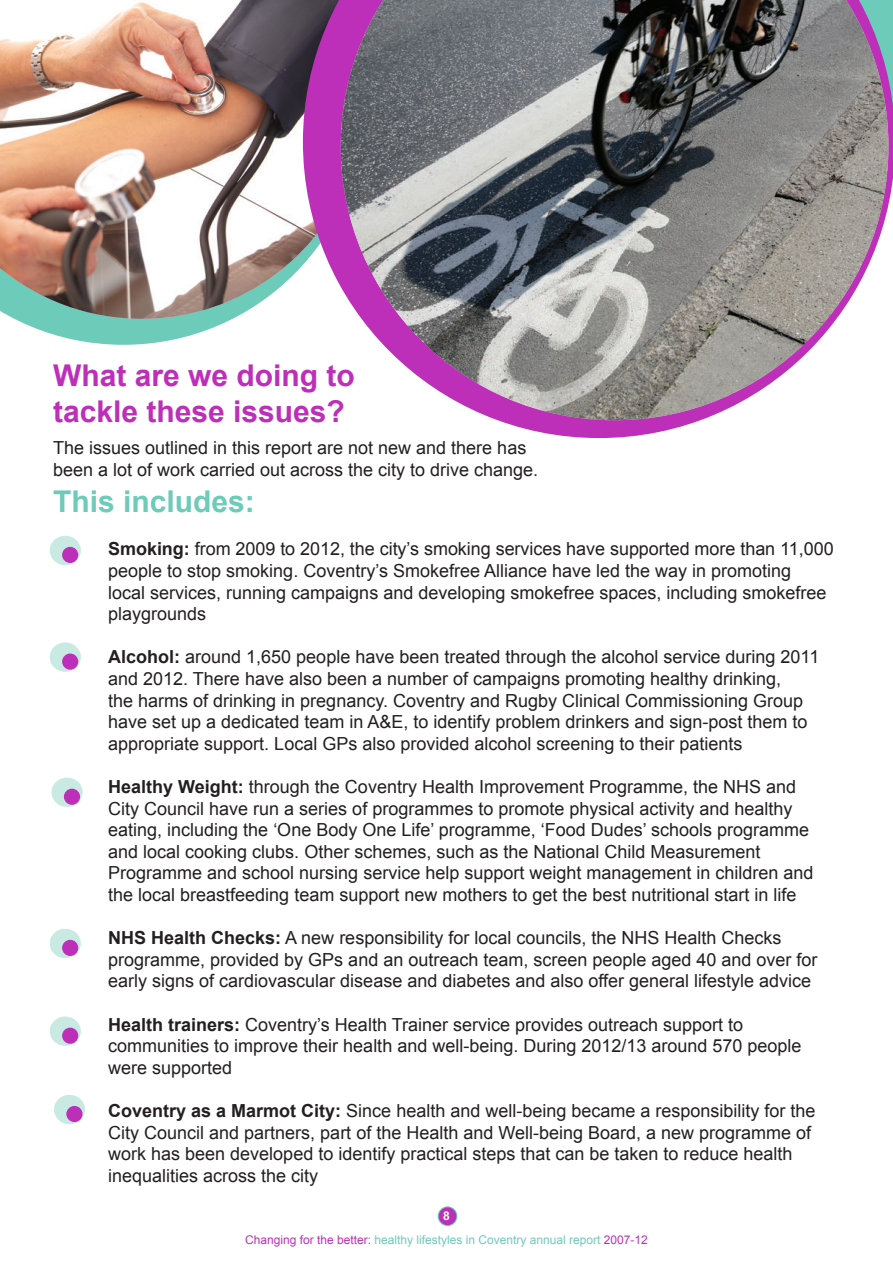
<style>
.page{position:relative;width:893px;height:1263px;background:#fff}
.page>*{position:absolute;margin:0;border:0;box-sizing:border-box;transform-origin:0 0}
.t1{font:700 30px/36px "Arial";color:#bd2fb9}
.t2{font:700 30px "Arial";color:#6dcbb9}
.t3{font:18px/21.6px "Arial";color:#231f20}
.t4{font:12px/24px "Arial";color:#6dcbb9;text-align:center}
.s1{font-weight:700}
.s2{font-weight:700;color:#fff}
.s3{color:#bd2fb9}
</style>
<div class="page">
<div style="left:438px;top:1207px;width:19px;height:18px;background:#bd2fb9;border-radius:50%"></div>
<div style="left:438px;top:1206px;width:19px;height:20px;border:1px solid #6dcbb9;border-radius:50%"></div>
<div style="left:49px;top:535px;width:32px;height:31px;background:#c9eae3;border-radius:50%"></div>
<div style="left:49px;top:535px;width:33px;height:31px;border:1px solid #fff;border-radius:50%"></div>
<div style="left:62px;top:547px;width:16px;height:16px;background:#bd2fb9;border-radius:50%"></div>
<div style="left:49px;top:642px;width:32px;height:30px;background:#c9eae3;border-radius:50%"></div>
<div style="left:49px;top:641px;width:33px;height:32px;border:1px solid #fff;border-radius:50%"></div>
<div style="left:62px;top:653px;width:16px;height:17px;background:#bd2fb9;border-radius:50%"></div>
<div style="left:51px;top:777px;width:32px;height:30px;background:#c9eae3;border-radius:50%"></div>
<div style="left:51px;top:777px;width:33px;height:31px;border:1px solid #fff;border-radius:50%"></div>
<div style="left:64px;top:789px;width:16px;height:16px;background:#bd2fb9;border-radius:50%"></div>
<div style="left:49px;top:928px;width:32px;height:31px;background:#c9eae3;border-radius:50%"></div>
<div style="left:49px;top:928px;width:33px;height:31px;border:1px solid #fff;border-radius:50%"></div>
<div style="left:62px;top:940px;width:16px;height:16px;background:#bd2fb9;border-radius:50%"></div>
<div style="left:49px;top:1016px;width:32px;height:30px;background:#c9eae3;border-radius:50%"></div>
<div style="left:49px;top:1016px;width:33px;height:31px;border:1px solid #fff;border-radius:50%"></div>
<div style="left:62px;top:1027px;width:16px;height:17px;background:#bd2fb9;border-radius:50%"></div>
<div style="left:53px;top:1094px;width:33px;height:31px;background:#c9eae3;border-radius:50%"></div>
<div style="left:53px;top:1094px;width:33px;height:31px;border:1px solid #fff;border-radius:50%"></div>
<div style="left:66px;top:1106px;width:17px;height:16px;background:#bd2fb9;border-radius:50%"></div>
<svg style="left:15px;top:319px;width:217px;height:26px;fill:#6dcbb9"></svg>
<img style="left:0;top:0;width:303px;height:319px">
<svg style="left:303px;top:0;width:590px;height:438px"></svg>
<img style="left:341px;top:0;width:547px;height:420px">
<p class="t1" style="left:53px;top:357px;width:303px">What are we doing to tackle these issues?</p>
<p class="t3" style="left:53px;top:437px;width:487px">The issues outlined in this report are not new and there has been a lot of work carried out across the city to drive change.</p>
<p class="t2" style="left:53px;top:484px;width:203px">This includes:</p>
<p class="t3" style="left:108px;top:538px;width:727px"><span class="s1">Smoking:</span> from 2009 to 2012, the city’s smoking services have supported more than 11,000 people to stop smoking. Coventry’s Smokefree Alliance have led the way in promoting<br>local services, running campaigns and developing smokefree spaces, including smokefree playgrounds</p>
<p class="t3" style="left:108px;top:646px;width:713px"><span class="s1">Alcohol:</span> around 1,650 people have been treated through the alcohol service during 2011 and 2012. There have also been a number of campaigns promoting healthy drinking,<br>the harms of drinking in pregnancy. Coventry and Rugby Clinical Commissioning Group have set up a dedicated team in A&amp;E, to identify problem drinkers and sign-post them to appropriate support. Local GPs also provided alcohol screening to their patients</p>
<p class="t3" style="left:108px;top:776px;width:689px"><span class="s1">Healthy Weight:</span> through the Coventry Health Improvement Programme, the NHS and</p>
<p class="t3" style="left:108px;top:798px;width:686px">City Council have run a series of programmes to promote physical activity and healthy</p>
<p class="t3" style="left:108px;top:819px;width:707px">eating, including the ‘One Body One Life’ programme, ‘Food Dudes’ schools programme and local cooking clubs. Other schemes, such as the National Child Measurement Programme and school nursing service help support weight management in children and the local breastfeeding team support new mothers to get the best nutritional start in life</p>
<p class="t3" style="left:108px;top:927px;width:711px"><span class="s1">NHS Health Checks:</span> A new responsibility for local councils, the NHS Health Checks programme, provided by GPs and an outreach team, screen people aged 40 and over for early signs of cardiovascular disease and diabetes and also offer general lifestyle advice</p>
<p class="t3" style="left:108px;top:1014px;width:695px"><span class="s1">Health trainers:</span> Coventry’s Health Trainer service provides outreach support to communities to improve their health and well-being. During 2012/13 around 570 people were supported</p>
<p class="t3" style="left:108px;top:1100px;width:709px"><span class="s1">Coventry as a Marmot City:</span> Since health and well-being became a responsibility for the City Council and partners, part of the Health and Well-being Board, a new programme of work has been developed to identify practical steps that can be taken to reduce health inequalities across the city</p>
<p class="t4" style="left:245px;top:1204px;width:404px"><span class="s2">8<br></span><span class="s3">Changing for the better:</span> healthy lifestyles in Coventry annual report <span class="s3">2007-12</span></p>
</div>
